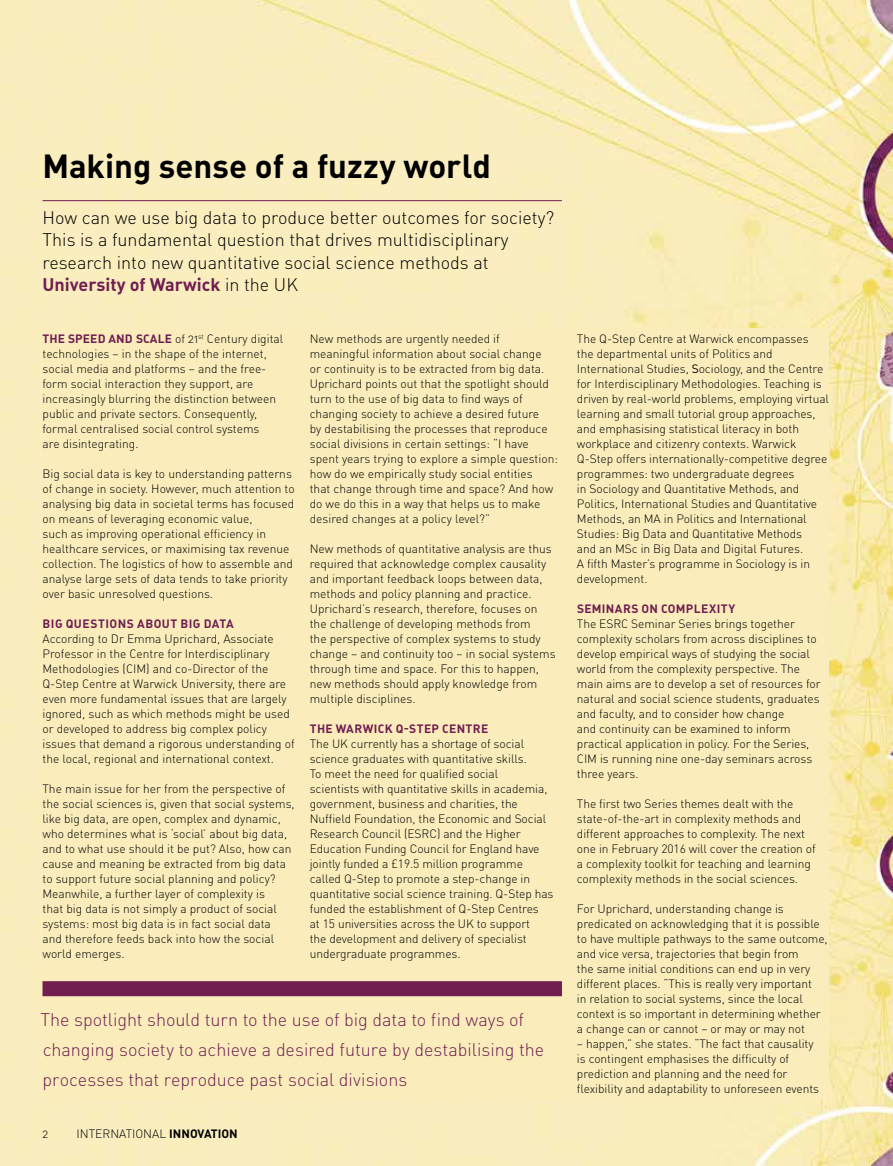
<style>
.page{position:relative;width:893px;height:1166px;background:#fff}
.page>*{position:absolute;margin:0;border:0;box-sizing:border-box;transform-origin:0 0}
.t1{font:700 33px "DIN Pro";letter-spacing:-.005em;color:#000}
.t2{font:300 18px/22.5px "DIN Pro";color:#000}
.t3{font:300 18px/30px "DIN Pro";letter-spacing:-.005em;color:#711e51}
.t4{font:300 12px/15px "DIN Pro";letter-spacing:-.005em;color:#000}
.t5{font:700 12px "DIN Pro";letter-spacing:.03em;color:#711e51}
.s1{font-weight:700;color:#711e51}
.s2{font-weight:700}
.s3{font-weight:400}
</style>
<div class="page">
<img style="left:0;top:0;width:893px;height:1165px">
<div style="left:43px;top:328px;width:786px;height:770px;background:#faedbb"></div>
<hr style="left:43px;top:200px;width:519px;height:1px;background:#711e51">
<div style="left:43px;top:980px;width:519px;height:15px;background:#711e51"></div>
<h1 class="t1" style="left:42px;top:138px;width:450px">MAKING SENSE OF A FUZZY WORLD</h1>
<h2 class="t2" style="left:43px;top:204px;width:513px">How can we use big data to produce better outcomes for society?<br>This is a fundamental question that drives multidisciplinary research into new quantitative social science methods at <span class="s1">UNIVERSITY OF WARWICK</span> in the UK</h2>
<p class="t4" style="left:43px;top:330px;width:242px;text-indent:66px"><span class="s1">AND SCALE</span> of 21<sup>st</sup> Century digital technologies – in the shape of the internet, social media and platforms – and the free‑ form social interaction they support, are increasingly blurring the distinction between public and private sectors. Consequently, formal centralised social control systems<br>are disintegrating.</p>
<p class="t4" style="left:43px;top:465px;width:254px">Big social data is key to understanding patterns of change in society. However, much attention to analysing big data in societal terms has focused on means of leveraging economic value,<br>such as improving operational efficiency in healthcare services, or maximising tax revenue collection. The logistics of how to assemble and analyse large sets of data tends to take priority over basic unresolved questions.</p>
<p class="t5" style="left:43px;top:613px;width:32px">BIG QUESTI</p>
<p class="t5" style="left:110px;top:613px;width:79px">ONS ABOUT BIG</p>
<p class="t5" style="left:204px;top:613px;width:9px">DATA</p>
<p class="t4" style="left:43px;top:630px;width:254px">According to Dr Emma Uprichard, Associate Professor in the Centre for Interdisciplinary Methodologies (CIM) and co-Director of the Q-Step Centre at Warwick University, there are even more fundamental issues that are largely ignored, such as which methods might be used or developed to address big complex policy issues that demand a rigorous understanding of the local, regional and international context.</p>
<p class="t4" style="left:43px;top:780px;width:254px">The main issue for her from the perspective of the social sciences is, given that social systems, like big data, are open, complex and dynamic, who determines what is ‘social’ about big data, and to what use should it be put? Also, how can cause and meaning be extracted from big data to support future social planning and policy?<br>Meanwhile, a further layer of complexity is<br>that big data is not simply a product of social systems: most big data is in fact social data<br>and therefore feeds back into how the social world emerges.</p>
<p class="t5" style="left:43px;top:328px;width:49px">THE SPEED</p>
<p class="t4" style="left:310px;top:330px;width:250px">New methods are urgently needed if meaningful information about social change<br>or continuity is to be extracted from big data.<br>Uprichard points out that the spotlight should turn to the use of big data to find ways of changing society to achieve a desired future<br>by destabilising the processes that reproduce social divisions in certain settings: “I have spent years trying to explore a simple question: how do we empirically study social entities<br>that change through time and space? And how do we do this in a way that helps us to make desired changes at a policy level?”</p>
<p class="t4" style="left:310px;top:540px;width:247px">New methods of quantitative analysis are thus required that acknowledge complex causality and important feedback loops between data, methods and policy planning and practice.<br>Uprichard’s research, therefore, focuses on the challenge of developing methods from<br>the perspective of complex systems to study change – and continuity too – in social systems through time and space. For this to happen, new methods should apply knowledge from multiple disciplines.</p>
<p class="t5" style="left:310px;top:718px;width:61px">THE WARWIC</p>
<p class="t5" style="left:385px;top:718px;width:103px">K Q-STEP CENTRE</p>
<p class="t4" style="left:310px;top:735px;width:245px">The UK currently has a shortage of social science graduates with quantitative skills.<br>To meet the need for qualified social<br>scientists with quantitative skills in academia, government, business and charities, the Nuffield Foundation, the Economic and Social Research Council (ESRC) and the Higher Education Funding Council for England have jointly funded a £19.5 million programme called Q-Step to promote a step-change in quantitative social science training. Q-Step has funded the establishment of Q-Step Centres<br>at 15 universities across the UK to support<br>the development and delivery of specialist undergraduate programmes.</p>
<h2 class="t3" style="left:40px;top:1002px;width:505px">The spotlight should turn to the use of big data to find ways of changing society to achieve a desired future by destabilising the processes that reproduce past social divisions</h2>
<p class="t4" style="left:43px;top:1125px;width:7px">2</p>
<p class="t4" style="left:77px;top:1125px;width:163px">INTERNATIONAL <span class="s2">INNOVATION</span></p>
<p class="t4" style="left:577px;top:330px;width:254px">The Q-Step Centre at Warwick encompasses<br>the departmental units of Politics and International Studies, <span class="s3">S</span>ociology, and the Centre for Interdisciplinary Methodologies. Teaching is driven by real-world problems, employing virtual learning and small tutorial group approaches, and emphasising statistical literacy in both workplace and citizenry contexts. Warwick Q-Step offers internationally-competitive degree programmes: two undergraduate degrees<br>in Sociology and Quantitative Methods, and Politics, International Studies and Quantitative Methods, an MA in Politics and International Studies: Big Data and Quantitative Methods<br>and an MSc in Big Data and Digital Futures.<br>A fifth Master’s programme in Sociology is in development.</p>
<p class="t5" style="left:577px;top:598px;width:160px">SEMINARS ON COMPLEXITY</p>
<p class="t4" style="left:577px;top:615px;width:245px">The ESRC Seminar Series brings together complexity scholars from across disciplines to develop empirical ways of studying the social world from the complexity perspective. The main aims are to develop a set of resources for natural and social science students, graduates and faculty, and to consider how change<br>and continuity can be examined to inform practical application in policy. For the Series, CIM is running nine one-day seminars across three years.</p>
<p class="t4" style="left:577px;top:795px;width:240px">The first two Series themes dealt with the state-of-the-art in complexity methods and different approaches to complexity. The next one in February 2016 will cover the creation of a complexity toolkit for teaching and learning complexity methods in the social sciences.</p>
<p class="t4" style="left:577px;top:900px;width:252px">For Uprichard, understanding change is predicated on acknowledging that it is possible to have multiple pathways to the same outcome, and vice versa, trajectories that begin from<br>the same initial conditions can end up in very different places. “This is really very important<br>in relation to social systems, since the local context is so important in determining whether a change can or cannot – or may or may not</p>
<p class="t4" style="left:577px;top:1035px;width:244px">– happen,” she states. “The fact that causality is contingent emphasises the difficulty of prediction and planning and the need for flexibility and adaptability to unforeseen events</p>
</div>
